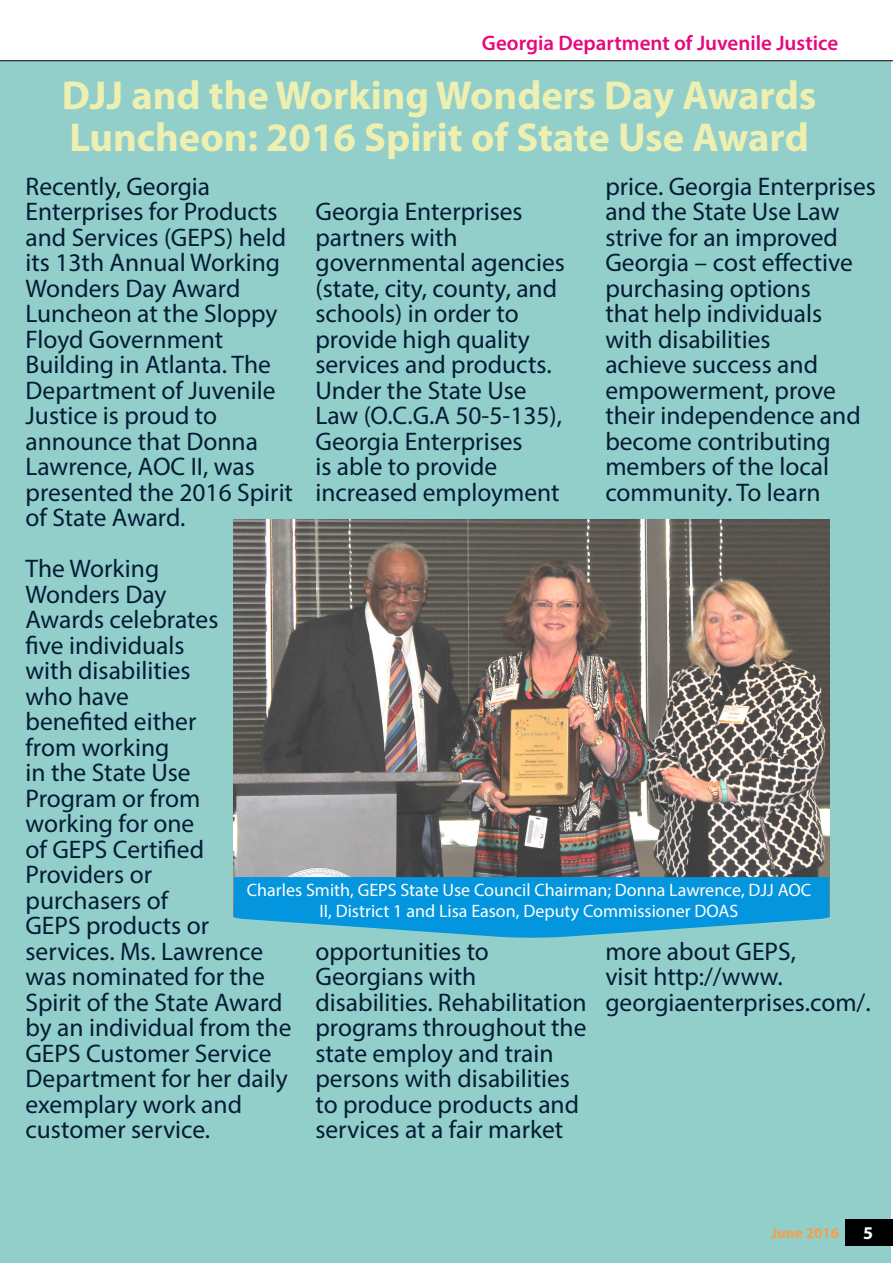
<style>
.page{position:relative;width:893px;height:1263px;background:#fff}
.page>*{position:absolute;margin:0;border:0;box-sizing:border-box;transform-origin:0 0}
.t1{font:700 40.5px/42px "Myriad Pro";color:#edf0b1}
.t2{font:25.5px/25.5px "Myriad Pro";color:#051c37}
.t3{font:600 21px "Myriad Pro";color:#e8087d}
.t4{font:18px/21px "Myriad Pro";color:#fff;text-align:center}
.t5{font:700 18px "Myriad Pro";color:#fff}
.t6{font:700 15px "Myriad Pro";color:#f69f46}
</style>
<div class="page">
<div style="left:0;top:62px;width:891px;height:1201px;background:#93cfca"></div>
<svg style="left:0;top:60px;width:893px;height:1px"></svg>
<div style="left:846px;top:1219px;width:47px;height:26px;background:#000"></div>
<img style="left:234px;top:520px;width:595px;height:357px">
<svg style="left:234px;top:877px;width:595px;height:61px;background:#199dd9"></svg>
<p class="t3" style="left:482px;top:29px;width:358px">Georgia Department of Juvenile Justice</p>
<h1 class="t1" style="left:62px;top:73px;width:756px">DJJ and the Working Wonders Day Awards<br>Luncheon: 2016 Spirit of State Use Award</h1>
<p class="t2" style="left:26px;top:173px;width:269px">Recently, Georgia<br>Enterprises for Products and Services (GEPS) held its 13th Annual Working<br>Wonders Day Award<br>Luncheon at the Sloppy<br>Floyd Government<br>Building in Atlanta. The<br>Department of Juvenile<br>Justice is proud to announce that Donna<br>Lawrence, AOC II, was presented the 2016 Spirit of State Award.</p>
<p class="t2" style="left:26px;top:555px;width:268px">The Working<br>Wonders Day<br>Awards celebrates<br>five individuals<br>with disabilities<br>who have<br>benefited either<br>from working<br>in the State Use<br>Program or from working for one<br>of GEPS Certified<br>Providers or<br>purchasers of<br>GEPS products or services. Ms. Lawrence was nominated for the<br>Spirit of the State Award by an individual from the<br>GEPS Customer Service<br>Department for her daily exemplary work and customer service.</p>
<p class="t2" style="left:605px;top:173px;width:272px">price. Georgia Enterprises and the State Use Law strive for an improved<br>Georgia – cost effective purchasing options<br>that help individuals with disabilities<br>achieve success and empowerment, prove their independence and become contributing members of the local community. To learn</p>
<p class="t2" style="left:315px;top:198px;width:251px">Georgia Enterprises partners with governmental agencies (state, city, county, and schools) in order to provide high quality services and products.<br>Under the State Use<br>Law (O.C.G.A 50-5-135),<br>Georgia Enterprises<br>is able to provide increased employment</p>
<p class="t4" style="left:247px;top:879px;width:566px">Charles Smith, GEPS State Use Council Chairman; Donna Lawrence, DJJ AOC<br>II, District 1 and Lisa Eason, Deputy Commissioner DOAS</p>
<p class="t2" style="left:605px;top:938px;width:267px">more about GEPS,<br>visit http://www. georgiaenterprises.com/.</p>
<p class="t2" style="left:315px;top:938px;width:273px">opportunities to<br>Georgians with disabilities. Rehabilitation programs throughout the state employ and train persons with disabilities to produce products and services at a fair market</p>
<p class="t6" style="left:771px;top:1223px;width:69px">June 2016</p>
<p class="t5" style="left:863px;top:1221px;width:11px">5</p>
</div>
